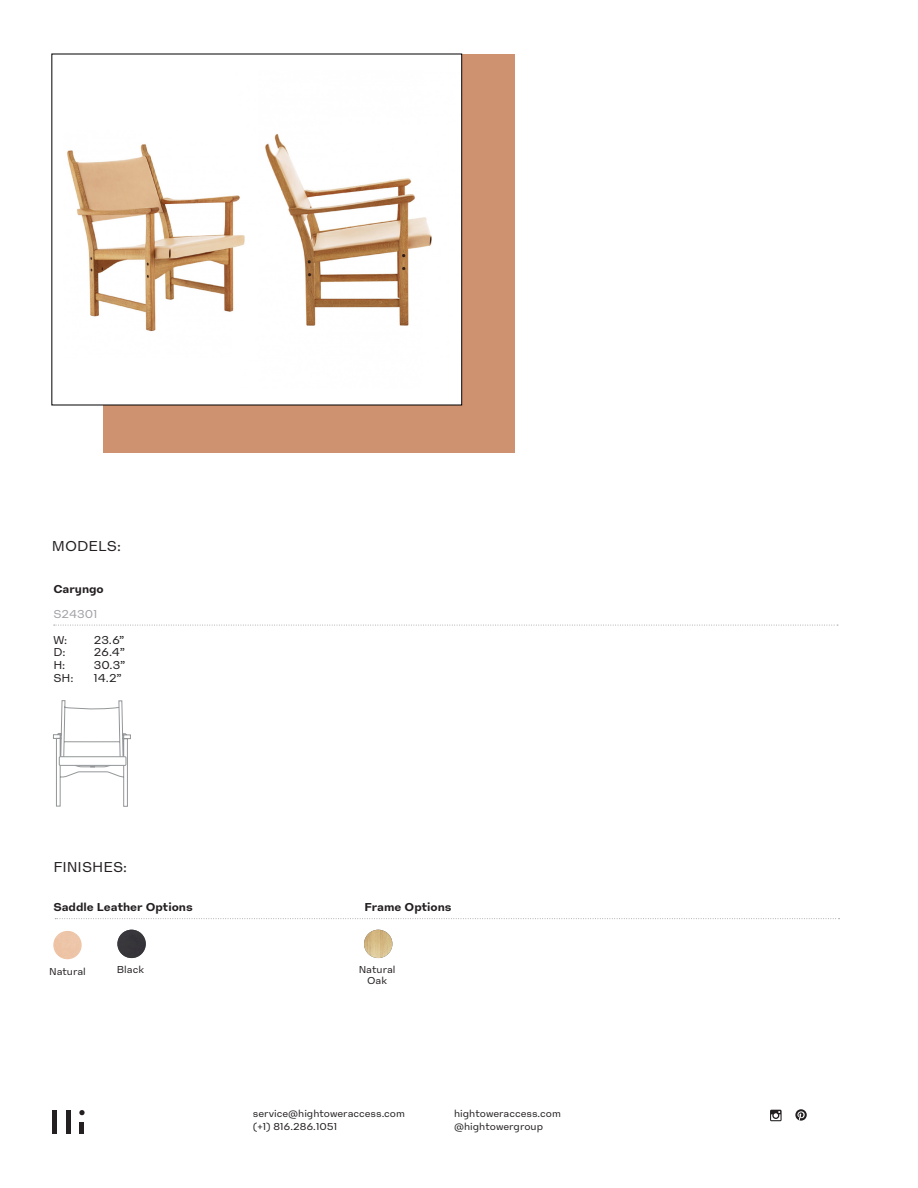
<style>
.page{position:relative;width:918px;height:1188px;background:#fff}
.page>*{position:absolute;margin:0;border:0;box-sizing:border-box;transform-origin:0 0}
.Body_Copy{font:15px "High Sans Text";color:#231f20}
.Body_Copy-2{font:700 12px "High Sans Text";color:#231f20}
.Body_Copy-3{font:12px "High Sans Text";color:#231f20}
.Body_Copy-4{font:12px "High Sans Text";color:#a0a1a5}
.Body_Copy-5{font:10.5px "High Sans Text";color:#231f20}
</style>
<div class="page">
<div style="left:103px;top:54px;width:411px;height:399px;background:#cf9271"></div>
<hr style="left:52px;top:1110px;width:4px;height:24px;background:#241f21">
<hr style="left:66px;top:1110px;width:4px;height:24px;background:#241f21">
<svg style="left:79px;top:1110px;width:6px;height:5px"></svg>
<hr style="left:80px;top:1122px;width:4px;height:12px;background:#241f21">
<svg style="left:795px;top:1109px;width:12px;height:12px"></svg>
<svg style="left:770px;top:1110px;width:12px;height:11px"></svg>
<div style="left:52px;top:54px;width:410px;height:351px;background:#fff"></div>
<img style="left:265px;top:134px;width:167px;height:192px">
<svg style="left:54px;top:625px;width:784px;height:1px"></svg>
<svg style="left:55px;top:918px;width:785px;height:1px"></svg>
<img style="left:117px;top:930px;width:29px;height:28px;border-radius:14px">
<img style="left:364px;top:930px;width:28px;height:28px;border-radius:14px">
<img style="left:53px;top:931px;width:29px;height:28px;border-radius:14px">
<svg style="left:53px;top:700px;width:78px;height:107px"></svg>
<div style="left:59px;top:757px;width:67px;height:8px;background:#fff"></div>
<div style="left:59px;top:756px;width:67px;height:10px;border:1px solid #939698"></div>
<img style="left:67px;top:144px;width:178px;height:188px">
<p class="Body_Copy" style="left:52px;top:538px;width:71px">MODELS:</p>
<p class="Body_Copy-2" style="left:53px;top:581px;width:52px">Caryngo</p>
<p class="Body_Copy-4" style="left:53px;top:607px;width:45px">S24301</p>
<p class="Body_Copy-3" style="left:53px;top:633px;width:16px">W:</p>
<p class="Body_Copy-3" style="left:94px;top:633px;width:32px">23.6”</p>
<p class="Body_Copy-3" style="left:53px;top:645px;width:14px">D:</p>
<p class="Body_Copy-3" style="left:94px;top:645px;width:33px">26.4”</p>
<p class="Body_Copy-3" style="left:53px;top:658px;width:14px">H:</p>
<p class="Body_Copy-3" style="left:94px;top:658px;width:33px">30.3”</p>
<p class="Body_Copy-3" style="left:53px;top:671px;width:22px">SH:</p>
<p class="Body_Copy-3" style="left:94px;top:671px;width:30px">14.2”</p>
<p class="Body_Copy" style="left:53px;top:858px;width:75px">FINISHES:</p>
<p class="Body_Copy-2" style="left:53px;top:899px;width:141px">Saddle Leather Options</p>
<p class="Body_Copy-2" style="left:364px;top:899px;width:89px">Frame Options</p>
<p class="Body_Copy-5" style="left:49px;top:965px;width:38px">Natural</p>
<p class="Body_Copy-5" style="left:117px;top:964px;width:29px">Black</p>
<p class="Body_Copy-5" style="left:359px;top:964px;width:38px">Natural</p>
<p class="Body_Copy-5" style="left:367px;top:974px;width:21px">Oak</p>
<p class="Body_Copy-5" style="left:253px;top:1107px;width:153px">service@hightoweraccess.com</p>
<p class="Body_Copy-5" style="left:253px;top:1120px;width:86px">(+1) 816.286.1051</p>
<p class="Body_Copy-5" style="left:454px;top:1107px;width:108px">hightoweraccess.com</p>
<p class="Body_Copy-5" style="left:454px;top:1120px;width:90px">@hightowergroup</p>
</div>
